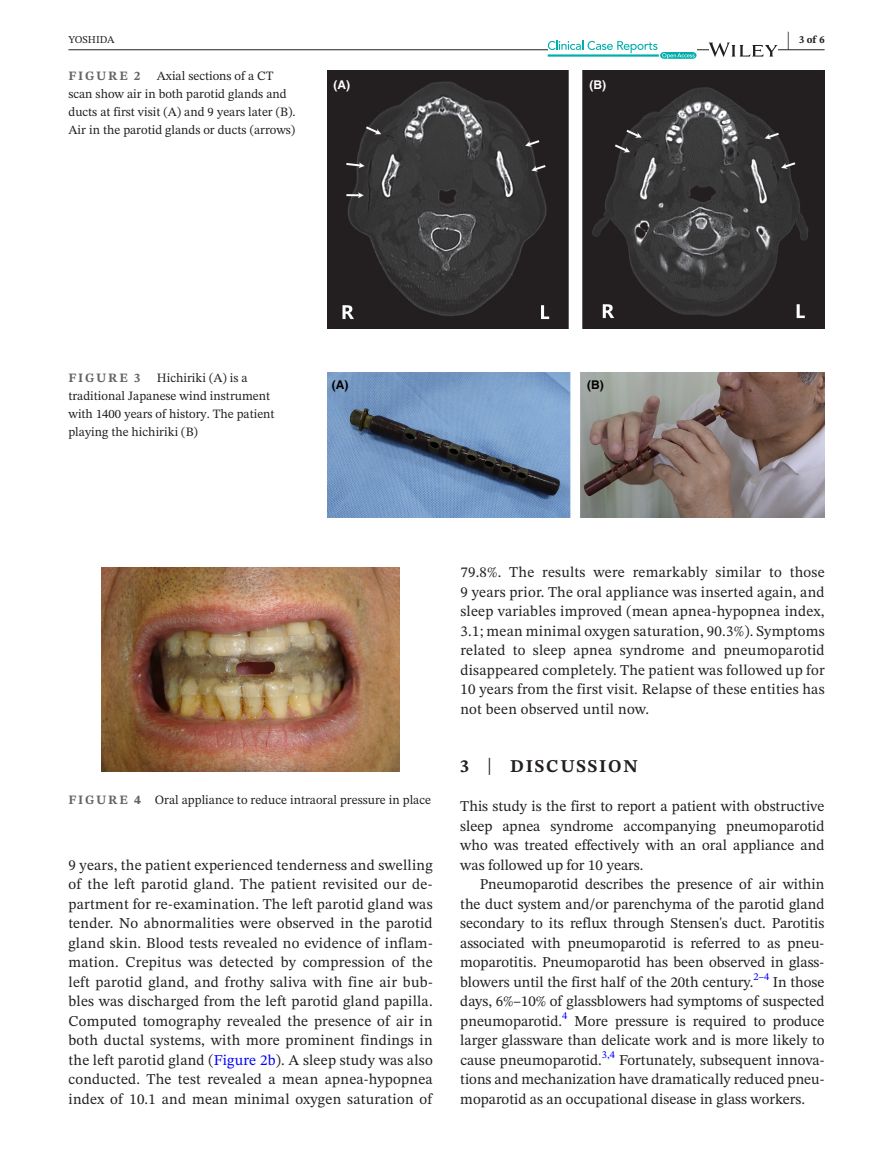
<style>
.page{position:relative;width:893px;height:1174px;background:#fff}
.page>*{position:absolute;margin:0;border:0;box-sizing:border-box;transform-origin:0 0}
.t1{font:700 21px "STIX Two Text";color:#231f20;scale:.42 1}
.t2{font:700 18px "STIX Two Text";letter-spacing:.1em;color:#231f20}
.t3{font:15px/19.5px "STIX Two Text";color:#231f20;text-align:justify}
.t4{font:12.75px/18px "STIX Two Text";color:#231f20}
.t5{font:700 12.75px "STIX Two Text";letter-spacing:.14em;color:#636366}
.t6{font:700 12px "Helvetica";color:#fff}
.t7{font:700 12px "Helvetica";color:#000}
.t8{font:10.5px "STIX Two Text";color:#231f20}
.t9{font:10.5px "STIX Two Text";color:#00f}
.t10{font:700 10.5px "STIX Two Text";color:#231f20}
.s1{font-weight:700;color:#636366}
.s2{color:#00f}
.s3{font-weight:400;font-size:23.7px}
</style>
<div class="page">
<hr style="left:68px;top:49px;width:756px;height:1px;background:#231f20">
<svg style="left:548px;top:41px;width:148px;height:18px"></svg>
<svg style="left:709px;top:43px;width:68px;height:14px"></svg>
<img style="left:327px;top:70px;width:497px;height:258px">
<img style="left:327px;top:372px;width:497px;height:145px">
<img style="left:102px;top:567px;width:297px;height:204px">
<h1 class="t1" style="left:787px;top:24px;width:8px">|</h1>
<p class="t8" style="left:68px;top:32px;width:48px">YOSHIDA</p>
<p class="t10" style="left:799px;top:32px;width:27px">3 of 6</p>
<p class="t4" style="left:68px;top:66px;width:229px;text-indent:88px">Axial sections of a CT scan show air in both parotid glands and ducts at first visit (A) and 9 years later (B).<br>Air in the parotid glands or ducts (arrows)</p>
<p class="t6" style="left:333px;top:77px;width:18px">(A)</p>
<p class="t6" style="left:589px;top:77px;width:18px">(B)</p>
<p class="t5" style="left:68px;top:66px;width:73px">FIGURE 2</p>
<p class="t4" style="left:68px;top:369px;width:208px;text-indent:88px">Hichiriki (A) is a traditional Japanese wind instrument with 1400 years of history. The patient playing the hichiriki (B)</p>
<p class="t7" style="left:332px;top:378px;width:18px">(A)</p>
<p class="t7" style="left:587px;top:378px;width:18px">(B)</p>
<p class="t5" style="left:68px;top:369px;width:74px">FIGURE 3</p>
<p class="t4" style="left:68px;top:790px;width:364px"><span class="s1">FIGURE 4</span> Oral appliance to reduce intraoral pressure in place</p>
<p class="t3" style="left:68px;top:855px;width:366px">9 years, the patient experienced tenderness and swelling of the left parotid gland. The patient revisited our de&shy;partment for re-examination. The left parotid gland was tender. No abnormalities were observed in the parotid gland skin. Blood tests revealed no evidence of inflam&shy;mation. Crepitus was detected by compression of the left parotid gland, and frothy saliva with fine air bub&shy;bles was discharged from the left parotid gland papilla.<br>Computed tomography revealed the presence of air in both ductal systems, with more prominent findings in the left parotid gland (<span class="s2">Figure 2b</span>). A sleep study was also conducted. The test revealed a mean apnea-hypopnea index of 10.1 and mean minimal oxygen saturation of</p>
<p class="t3" style="left:460px;top:562px;width:366px">79.8%. The results were remarkably similar to those 9 years prior. The oral appliance was inserted again, and sleep variables improved (mean apnea-hypopnea index, 3.1; mean minimal oxygen saturation, 90.3%). Symptoms related to sleep apnea syndrome and pneumoparotid disappeared completely. The patient was followed up for 10 years from the first visit. Relapse of these entities has not been observed until now.</p>
<p class="t2" style="left:460px;top:753px;width:179px">3 <span class="s3">|</span> DISCUSSION</p>
<p class="t3" style="left:460px;top:796px;width:366px">This study is the first to report a patient with obstructive sleep apnea syndrome accompanying pneumoparotid who was treated effectively with an oral appliance and was followed up for 10 years.</p>
<p class="t3" style="left:460px;top:874px;width:366px;text-indent:20px">Pneumoparotid describes the presence of air within the duct system and/or parenchyma of the parotid gland secondary to its reflux through Stensen's duct. Parotitis associated with pneumoparotid is referred to as pneu&shy;moparotitis. Pneumoparotid has been observed in glass&shy;blowers until the first half of the 20th century.</p>
<p class="t9" style="left:753px;top:969px;width:17px">2–4</p>
<p class="t3" style="left:460px;top:972px;width:366px;text-indent:313px">In those days, 6%–10% of glassblowers had symptoms of suspected pneumoparotid.</p>
<p class="t9" style="left:562px;top:1008px;width:7px">4</p>
<p class="t3" style="left:460px;top:1011px;width:366px;text-indent:114px">More pressure is required to produce larger glassware than delicate work and is more likely to cause pneumoparotid.</p>
<p class="t9" style="left:602px;top:1047px;width:15px">3,4</p>
<p class="t3" style="left:460px;top:1050px;width:366px;text-indent:159px">Fortunately, subsequent innova&shy;tions and mechanization have dramatically reduced pneu&shy;moparotid as an occupational disease in glass workers.</p>
</div>
